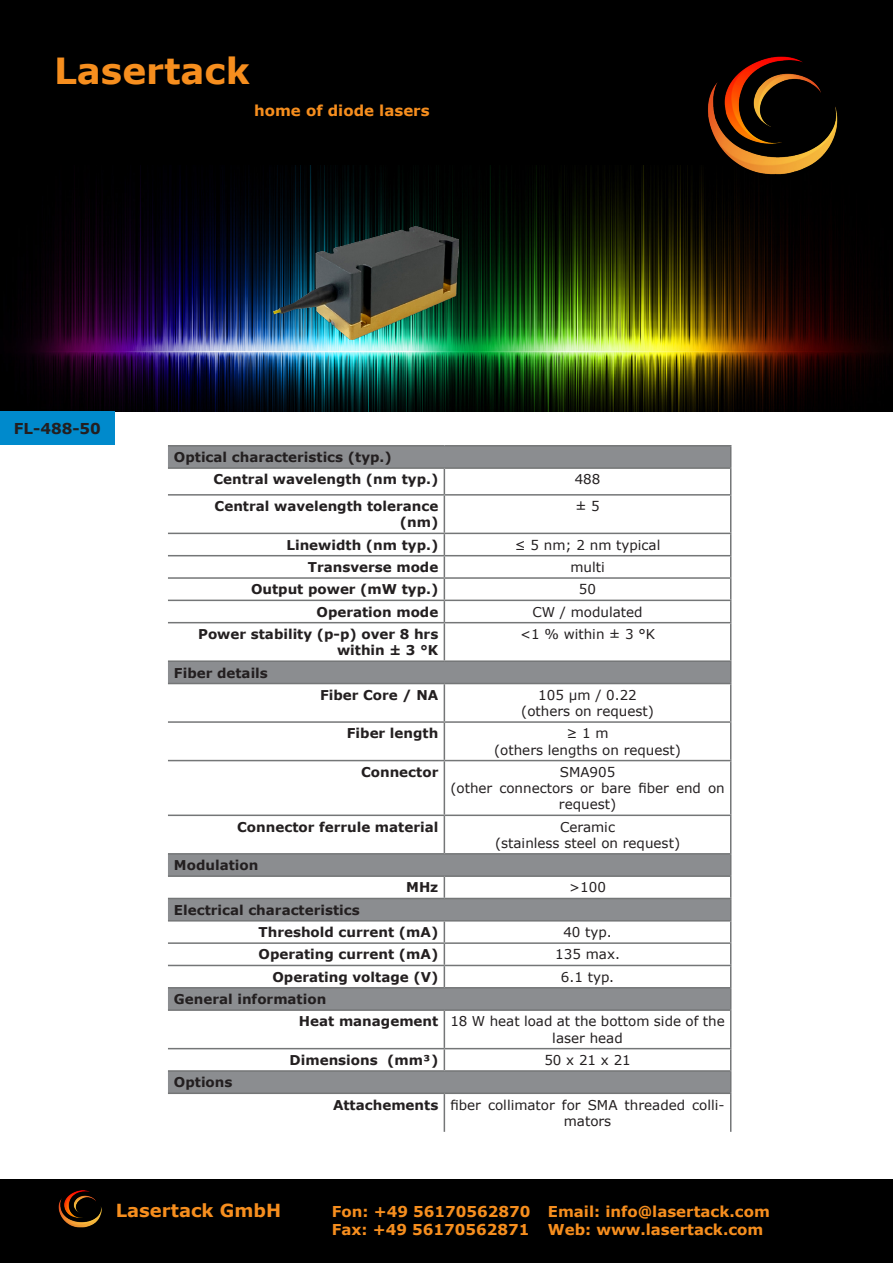
<style>
.page{position:relative;width:893px;height:1263px;background:#fff}
.page>*{position:absolute;margin:0;border:0;box-sizing:border-box;transform-origin:0 0}
.t1{font:700 36px "Verdana";color:#f68e1e}
.t2{font:700 18px "Verdana";color:#f68e1e}
.t3{font:700 15px/18px "Verdana";color:#f68e1e}
.t4{font:700 15px "Verdana";color:#231f20}
.t5{font:700 13.5px/16.2px "Verdana";color:#231f20;text-align:right}
.t6{font:13.5px/16.2px "Verdana";color:#231f20;text-align:center}
</style>
<div class="page">
<div style="left:0;top:0;width:893px;height:197px;background:#000"></div>
<img style="left:0;top:166px;width:893px;height:246px">
<div style="left:0;top:1179px;width:893px;height:84px;background:#000"></div>
<img style="left:59px;top:1190px;width:42px;height:38px">
<img style="left:706px;top:56px;width:133px;height:119px">
<div style="left:1px;top:412px;width:114px;height:33px;background:#008acc"></div>
<svg style="left:168px;top:446px;width:562px;height:646px"></svg>
<hr style="left:168px;top:660px;width:276px;height:2px;background:#747677">
<hr style="left:444px;top:660px;width:287px;height:2px;background:#747677">
<svg style="left:730px;top:662px;width:1px;height:21px"></svg>
<hr style="left:168px;top:683px;width:276px;height:1px;background:#747677">
<hr style="left:444px;top:683px;width:287px;height:1px;background:#747677">
<hr style="left:168px;top:445px;width:276px;height:1px;background:#747677">
<hr style="left:444px;top:445px;width:287px;height:1px;background:#747677">
<hr style="left:168px;top:467px;width:276px;height:2px;background:#747677">
<hr style="left:444px;top:467px;width:287px;height:2px;background:#747677">
<svg style="left:444px;top:469px;width:1px;height:25px"></svg>
<svg style="left:730px;top:446px;width:1px;height:48px"></svg>
<hr style="left:168px;top:494px;width:276px;height:2px;background:#747677">
<hr style="left:444px;top:494px;width:287px;height:2px;background:#747677">
<hr style="left:444px;top:496px;width:1px;height:37px;background:#747677">
<hr style="left:730px;top:496px;width:1px;height:37px;background:#747677">
<hr style="left:168px;top:533px;width:276px;height:1px;background:#747677">
<hr style="left:444px;top:533px;width:287px;height:1px;background:#747677">
<hr style="left:168px;top:555px;width:276px;height:1px;background:#747677">
<hr style="left:444px;top:555px;width:287px;height:1px;background:#747677">
<hr style="left:168px;top:577px;width:276px;height:2px;background:#747677">
<hr style="left:444px;top:577px;width:287px;height:2px;background:#747677">
<hr style="left:168px;top:600px;width:276px;height:1px;background:#747677">
<hr style="left:444px;top:600px;width:287px;height:1px;background:#747677">
<svg style="left:444px;top:534px;width:1px;height:88px"></svg>
<svg style="left:730px;top:534px;width:1px;height:88px"></svg>
<hr style="left:168px;top:622px;width:276px;height:1px;background:#747677">
<hr style="left:444px;top:622px;width:287px;height:1px;background:#747677">
<hr style="left:444px;top:623px;width:1px;height:37px;background:#747677">
<hr style="left:730px;top:623px;width:1px;height:37px;background:#747677">
<hr style="left:444px;top:684px;width:1px;height:37px;background:#747677">
<hr style="left:730px;top:684px;width:1px;height:37px;background:#747677">
<hr style="left:168px;top:721px;width:276px;height:2px;background:#747677">
<hr style="left:444px;top:721px;width:287px;height:2px;background:#747677">
<hr style="left:444px;top:723px;width:1px;height:37px;background:#747677">
<hr style="left:730px;top:723px;width:1px;height:37px;background:#747677">
<hr style="left:168px;top:760px;width:276px;height:1px;background:#747677">
<hr style="left:444px;top:760px;width:287px;height:1px;background:#747677">
<hr style="left:444px;top:761px;width:1px;height:53px;background:#747677">
<hr style="left:730px;top:761px;width:1px;height:53px;background:#747677">
<hr style="left:168px;top:814px;width:276px;height:2px;background:#747677">
<hr style="left:444px;top:814px;width:287px;height:2px;background:#747677">
<hr style="left:444px;top:816px;width:1px;height:37px;background:#747677">
<hr style="left:730px;top:816px;width:1px;height:37px;background:#747677">
<hr style="left:168px;top:853px;width:276px;height:1px;background:#747677">
<hr style="left:444px;top:853px;width:287px;height:1px;background:#747677">
<hr style="left:168px;top:875px;width:276px;height:2px;background:#747677">
<hr style="left:444px;top:875px;width:287px;height:2px;background:#747677">
<svg style="left:444px;top:877px;width:1px;height:21px"></svg>
<hr style="left:168px;top:898px;width:276px;height:1px;background:#747677">
<hr style="left:444px;top:898px;width:287px;height:1px;background:#747677">
<hr style="left:168px;top:920px;width:276px;height:1px;background:#747677">
<hr style="left:444px;top:920px;width:287px;height:1px;background:#747677">
<hr style="left:168px;top:942px;width:276px;height:2px;background:#747677">
<hr style="left:444px;top:942px;width:287px;height:2px;background:#747677">
<hr style="left:168px;top:965px;width:276px;height:1px;background:#747677">
<hr style="left:444px;top:965px;width:287px;height:1px;background:#747677">
<svg style="left:444px;top:921px;width:1px;height:66px"></svg>
<hr style="left:168px;top:987px;width:276px;height:1px;background:#747677">
<hr style="left:444px;top:987px;width:287px;height:1px;background:#747677">
<svg style="left:730px;top:854px;width:1px;height:155px"></svg>
<hr style="left:168px;top:1009px;width:276px;height:2px;background:#747677">
<hr style="left:444px;top:1009px;width:287px;height:2px;background:#747677">
<hr style="left:444px;top:1011px;width:1px;height:37px;background:#747677">
<hr style="left:730px;top:1011px;width:1px;height:37px;background:#747677">
<hr style="left:168px;top:1048px;width:276px;height:1px;background:#747677">
<hr style="left:444px;top:1048px;width:287px;height:1px;background:#747677">
<svg style="left:444px;top:1049px;width:1px;height:21px"></svg>
<hr style="left:168px;top:1070px;width:276px;height:2px;background:#747677">
<hr style="left:444px;top:1070px;width:287px;height:2px;background:#747677">
<svg style="left:730px;top:1049px;width:1px;height:43px"></svg>
<hr style="left:168px;top:1092px;width:276px;height:2px;background:#747677">
<hr style="left:444px;top:1092px;width:287px;height:2px;background:#747677">
<hr style="left:444px;top:1094px;width:1px;height:38px;background:#747677">
<hr style="left:730px;top:1094px;width:1px;height:38px;background:#747677">
<img style="left:273px;top:227px;width:185px;height:113px">
<h1 class="t1" style="left:54px;top:45px;width:197px">Lasertack</h1>
<p class="t3" style="left:254px;top:101px;width:177px">home of diode lasers</p>
<p class="t4" style="left:14px;top:418px;width:89px">FL-488-50</p>
<p class="t5" style="left:174px;top:449px;width:219px">Optical characteristics (typ.)</p>
<p class="t5" style="left:213px;top:471px;width:226px">Central wavelength (nm typ.)</p>
<p class="t6" style="left:575px;top:471px;width:27px">488</p>
<p class="t5" style="left:215px;top:498px;width:225px">Central wavelength tolerance (nm)</p>
<p class="t6" style="left:575px;top:498px;width:26px">± 5</p>
<p class="t5" style="left:286px;top:536px;width:153px">Linewidth (nm typ.)</p>
<p class="t6" style="left:515px;top:536px;width:147px">≤ 5 nm; 2 nm typical</p>
<p class="t5" style="left:308px;top:559px;width:132px">Transverse mode</p>
<p class="t6" style="left:570px;top:559px;width:36px">multi</p>
<p class="t5" style="left:251px;top:581px;width:189px">Output power (mW typ.)</p>
<p class="t6" style="left:579px;top:581px;width:19px">50</p>
<p class="t5" style="left:317px;top:603px;width:123px">Operation mode</p>
<p class="t6" style="left:532px;top:603px;width:112px">CW / modulated</p>
<p class="t5" style="left:198px;top:626px;width:242px">Power stability (p-p) over 8 hrs within ± 3 °K</p>
<p class="t6" style="left:520px;top:626px;width:137px">&lt;1 % within ± 3 °K</p>
<p class="t5" style="left:174px;top:664px;width:95px">Fiber details</p>
<p class="t5" style="left:320px;top:686px;width:120px">Fiber Core / NA</p>
<p class="t6" style="left:538px;top:687px;width:100px">105 µm / 0.22</p>
<p class="t6" style="left:521px;top:703px;width:134px">(others on request)</p>
<p class="t5" style="left:347px;top:725px;width:93px">Fiber length</p>
<p class="t6" style="left:566px;top:725px;width:44px">≥ 1 m</p>
<p class="t6" style="left:494px;top:741px;width:188px">(others lengths on request)</p>
<p class="t5" style="left:361px;top:764px;width:79px">Connector</p>
<p class="t6" style="left:560px;top:764px;width:57px">SMA905</p>
<p class="t6" style="left:450px;top:780px;width:276px">(other connectors or bare fiber end on request)</p>
<p class="t5" style="left:237px;top:818px;width:203px">Connector ferrule material</p>
<p class="t6" style="left:560px;top:818px;width:56px">Ceramic</p>
<p class="t6" style="left:495px;top:835px;width:187px">(stainless steel on request)</p>
<p class="t5" style="left:174px;top:857px;width:86px">Modulation</p>
<p class="t5" style="left:406px;top:879px;width:34px">MHz</p>
<p class="t6" style="left:569px;top:879px;width:38px">&gt;100</p>
<p class="t5" style="left:174px;top:901px;width:187px">Electrical characteristics</p>
<p class="t5" style="left:259px;top:924px;width:181px">Threshold current (mA)</p>
<p class="t6" style="left:563px;top:924px;width:50px">40 typ.</p>
<p class="t5" style="left:259px;top:946px;width:181px">Operating current (mA)</p>
<p class="t6" style="left:555px;top:946px;width:66px">135 max.</p>
<p class="t5" style="left:272px;top:968px;width:167px">Operating voltage (V)</p>
<p class="t6" style="left:561px;top:969px;width:55px">6.1 typ.</p>
<p class="t5" style="left:174px;top:991px;width:154px">General information</p>
<p class="t5" style="left:299px;top:1013px;width:141px">Heat management</p>
<p class="t6" style="left:450px;top:1013px;width:276px">18 W heat load at the bottom side of the laser head</p>
<p class="t5" style="left:290px;top:1052px;width:150px">Dimensions (mm³)</p>
<p class="t6" style="left:544px;top:1052px;width:88px">50 x 21 x 21</p>
<p class="t5" style="left:174px;top:1074px;width:60px">Options</p>
<p class="t5" style="left:333px;top:1096px;width:107px">Attachements</p>
<p class="t6" style="left:450px;top:1096px;width:276px">fiber collimator for SMA threaded colli&shy;mators</p>
<h2 class="t2" style="left:116px;top:1197px;width:167px">Lasertack GmbH</h2>
<p class="t3" style="left:332px;top:1202px;width:440px">Fon: +49 56170562870 Email: info@lasertack.com<br>Fax: +49 56170562871 Web: www.lasertack.com</p>
</div>
